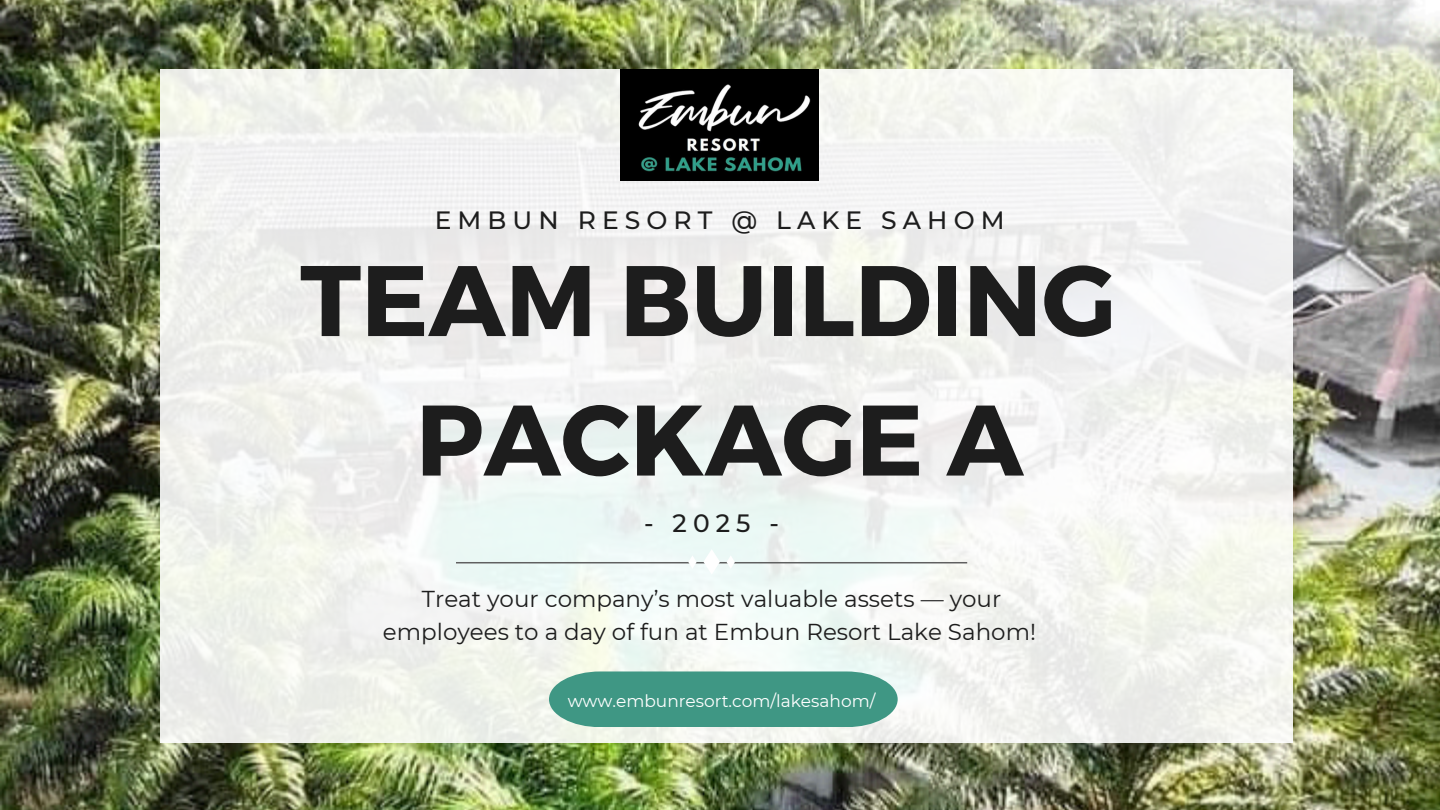
<style>
.page{position:relative;width:1440px;height:810px;background:#fff}
.page>*{position:absolute;margin:0;border:0;box-sizing:border-box;transform-origin:0 0}
.t1{font:700 100px/139.5px "Montserrat";color:#1d1d1d;text-align:center}
.t2{font:500 25px "Montserrat";letter-spacing:.245em;color:#1d1d1d}
.t3{font:23px/33.8px "Montserrat";color:#1d1d1d;text-align:center}
.t4{font:17px "Montserrat";color:#fff}
</style>
<div class="page">
<img style="left:0;top:0;width:1440px;height:810px">
<div style="left:160px;top:69px;width:1133px;height:674px;background:#f1f3f1"></div>
<hr style="left:456px;top:562px;width:511px;height:1px;background:#606060">
<svg style="left:703px;top:550px;width:17px;height:24px"></svg>
<svg style="left:727px;top:556px;width:8px;height:12px"></svg>
<svg style="left:688px;top:556px;width:9px;height:12px"></svg>
<img style="left:621px;top:69px;width:198px;height:111px">
<svg style="left:549px;top:671px;width:349px;height:56px;background:#4b9d8b"></svg>
<h2 class="t2" style="left:435px;top:205px;width:571px">EMBUN RESORT @ LAKE SAHOM</h2>
<p class="t1" style="left:300px;top:226px;width:818px">TEAM BUILDING<br>PACKAGE A</p>
<h1 class="t2" style="left:644px;top:508px;width:137px">- 2025 -</h1>
<h2 class="t3" style="left:383px;top:582px;width:655px">Treat your company’s most valuable assets — your employees to a day of fun at Embun Resort Lake Sahom!</h2>
<p class="t4" style="left:568px;top:691px;width:309px">www.embunresort.com/lakesahom/</p>
</div>
